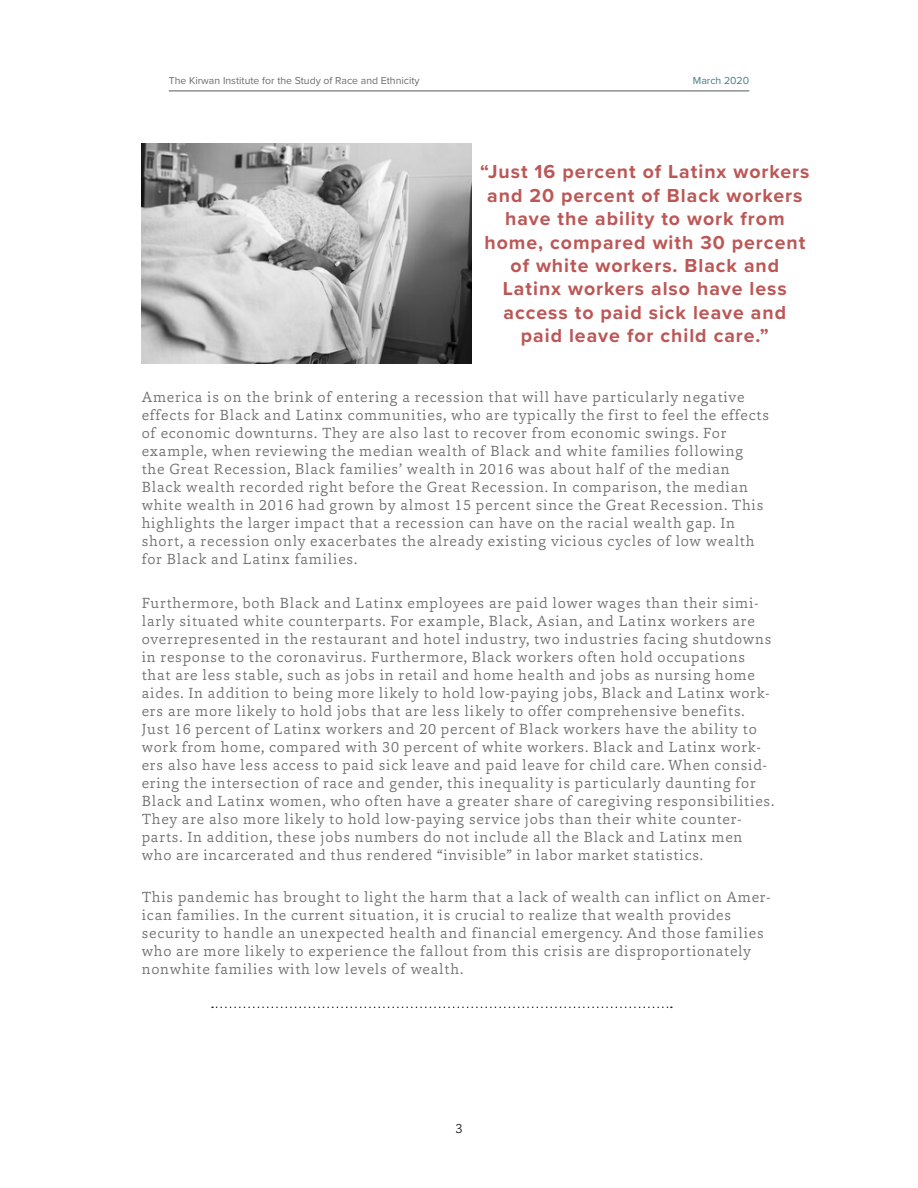
<style>
.page{position:relative;width:918px;height:1188px;background:#fff}
.page>*{position:absolute;margin:0;border:0;box-sizing:border-box;transform-origin:0 0}
.Section_Name{font:700 19.5px/23.4px "Proxima Nova";letter-spacing:.05em;color:#bc5756;text-align:center}
.Section_Name-2{font:300 15px/18px "Capita";letter-spacing:.05em;color:#6c6d70}
.t1{font:300 13.5px "Capita";color:#231f20}
.t2{font:10.5px "Proxima Nova";color:#6c6d70}
.t3{font:10.5px "Proxima Nova";color:#437d88}
</style>
<div class="page">
<hr style="left:169px;top:91px;width:580px;height:1px;background:#57585a">
<svg style="left:212px;top:1007px;width:460px;height:1px"></svg>
<img style="left:142px;top:143px;width:330px;height:220px">
<p class="t2" style="left:169px;top:73px;width:252px">The Kirwan Institute for the Study of Race and Ethnicity</p>
<p class="t3" style="left:693px;top:73px;width:58px">March 2020</p>
<p class="Section_Name" style="left:480px;top:160px;width:331px">“Just 16 percent of Latinx workers and 20 percent of Black workers have the ability to work from home, compared with 30 percent of white workers. Black and<br>Latinx workers also have less access to paid sick leave and<br>paid leave for child care.”</p>
<p class="Section_Name-2" style="left:142px;top:387px;width:629px">America is on the brink of entering a recession that will have particularly negative effects for Black and Latinx communities, who are typically the first to feel the effects of economic downturns. They are also last to recover from economic swings. For example, when reviewing the median wealth of Black and white families following the Great Recession, Black families’ wealth in 2016 was about half of the median Black wealth recorded right before the Great Recession. In comparison, the median white wealth in 2016 had grown by almost 15 percent since the Great Recession. This highlights the larger impact that a recession can have on the racial wealth gap. In short, a recession only exacerbates the already existing vicious cycles of low wealth for Black and Latinx families.</p>
<p class="Section_Name-2" style="left:142px;top:594px;width:634px">Furthermore, both Black and Latinx employees are paid lower wages than their simi&shy;larly situated white counterparts. For example, Black, Asian, and Latinx workers are overrepresented in the restaurant and hotel industry, two industries facing shutdowns in response to the coronavirus. Furthermore, Black workers often hold occupations that are less stable, such as jobs in retail and home health and jobs as nursing home aides. In addition to being more likely to hold low-paying jobs, Black and Latinx work&shy;ers are more likely to hold jobs that are less likely to offer comprehensive benefits.<br>Just 16 percent of Latinx workers and 20 percent of Black workers have the ability to work from home, compared with 30 percent of white workers. Black and Latinx work&shy;ers also have less access to paid sick leave and paid leave for child care. When consid&shy;ering the intersection of race and gender, this inequality is particularly daunting for Black and Latinx women, who often have a greater share of caregiving responsibilities.<br>They are also more likely to hold low-paying service jobs than their white counter&shy;parts. In addition, these jobs numbers do not include all the Black and Latinx men who are incarcerated and thus rendered “invisible” in labor market statistics.</p>
<p class="Section_Name-2" style="left:142px;top:888px;width:630px">This pandemic has brought to light the harm that a lack of wealth can inflict on Amer&shy;ican families. In the current situation, it is crucial to realize that wealth provides security to handle an unexpected health and financial emergency. And those families who are more likely to experience the fallout from this crisis are disproportionately nonwhite families with low levels of wealth.</p>
<p class="t1" style="left:455px;top:1120px;width:9px">3</p>
</div>
